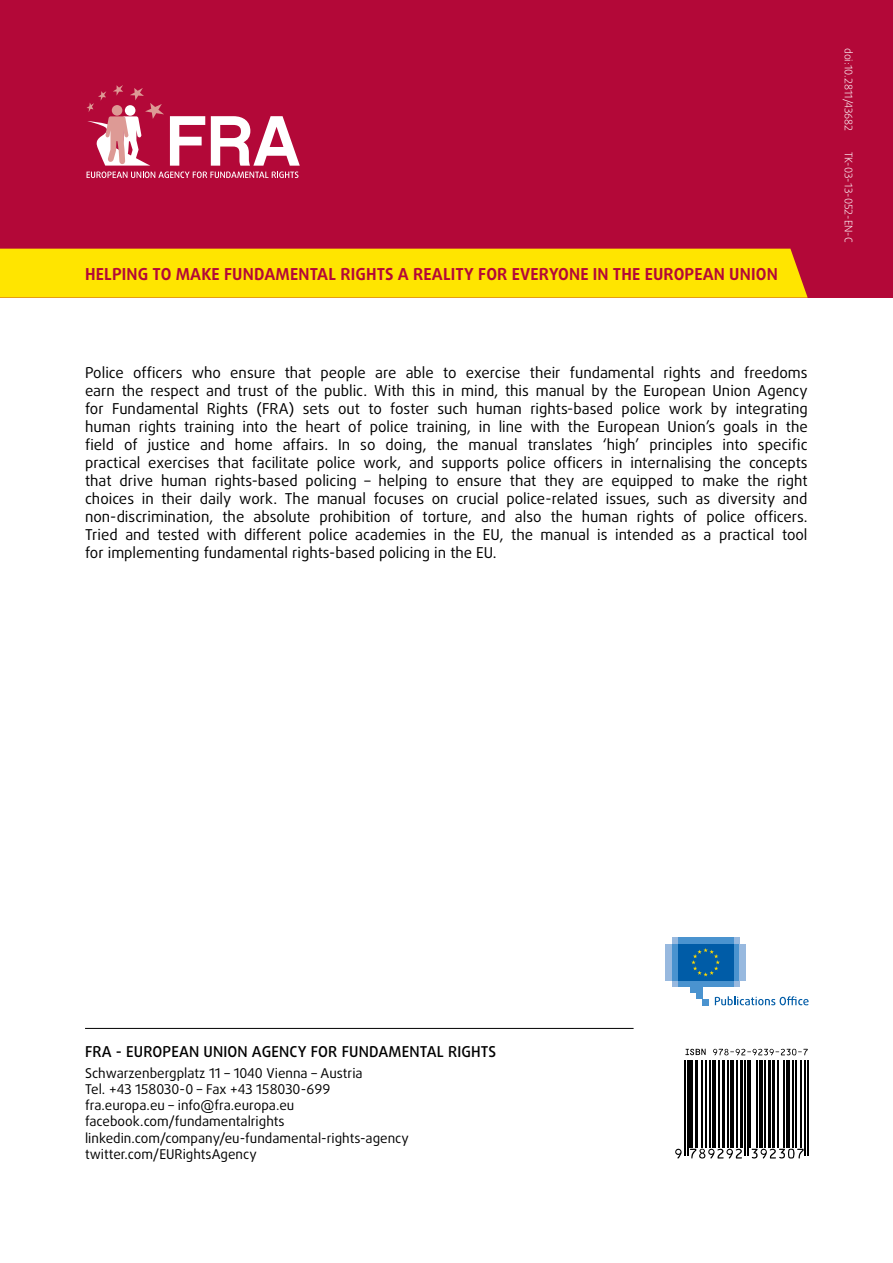
<style>
.page{position:relative;width:893px;height:1263px;background:#fff}
.page>*{position:absolute;margin:0;border:0;box-sizing:border-box;transform-origin:0 0}
.t1{font:700 16.5px "Daxline Pro";letter-spacing:.01em;color:#b30838}
.Titre_encadré_30__1{font:15px/18px "Daxline Pro";color:#000;text-align:justify}
.Titre_encadré_30__1-2{font:500 15px "Daxline Pro";letter-spacing:.01em;color:#000}
.Titre_encadré_30__1-3{font:13.5px/16.2px "Daxline Pro";color:#000}
.t2{font:300 10.5px "Daxline Pro";color:#fff}
</style>
<div class="page">
<div style="left:672px;top:981px;width:67px;height:6px;background:#98b9df"></div>
<div style="left:672px;top:938px;width:67px;height:6px;background:#98b9df"></div>
<div style="left:678px;top:938px;width:55px;height:6px;background:#4a93cf"></div>
<div style="left:678px;top:981px;width:55px;height:6px;background:#4a93cf"></div>
<div style="left:733px;top:944px;width:6px;height:37px;background:#4a93cf"></div>
<div style="left:739px;top:944px;width:6px;height:37px;background:#98b9df"></div>
<div style="left:672px;top:944px;width:6px;height:37px;background:#4a93cf"></div>
<div style="left:666px;top:944px;width:6px;height:37px;background:#98b9df"></div>
<div style="left:690px;top:981px;width:13px;height:12px;background:#4a93cf"></div>
<div style="left:696px;top:981px;width:7px;height:18px;background:#4a93cf"></div>
<svg style="left:703px;top:999px;width:6px;height:6px"></svg>
<div style="left:678px;top:944px;width:55px;height:37px;background:#005ca7"></div>
<svg style="left:691px;top:948px;width:29px;height:28px"></svg>
<svg style="left:715px;top:996px;width:94px;height:9px"></svg>
<hr style="left:85px;top:1028px;width:549px;height:1px;background:#000">
<div style="left:0;top:0;width:893px;height:298px;background:#b30838"></div>
<div style="left:0;top:249px;width:808px;height:49px;background:#ffe500"></div>
<svg style="left:87px;top:85px;width:213px;height:93px"></svg>
<hr style="left:684px;top:1060px;width:1px;height:96px;background:#000">
<hr style="left:687px;top:1060px;width:1px;height:96px;background:#000">
<hr style="left:690px;top:1060px;width:3px;height:87px;background:#000">
<hr style="left:695px;top:1060px;width:2px;height:87px;background:#000">
<hr style="left:701px;top:1060px;width:1px;height:87px;background:#000">
<hr style="left:705px;top:1060px;width:1px;height:87px;background:#000">
<hr style="left:709px;top:1060px;width:1px;height:87px;background:#000">
<hr style="left:712px;top:1060px;width:3px;height:87px;background:#000">
<hr style="left:718px;top:1060px;width:1px;height:87px;background:#000">
<hr style="left:722px;top:1060px;width:3px;height:87px;background:#000">
<hr style="left:727px;top:1060px;width:2px;height:87px;background:#000">
<hr style="left:730px;top:1060px;width:4px;height:87px;background:#000">
<hr style="left:737px;top:1060px;width:1px;height:87px;background:#000">
<hr style="left:741px;top:1060px;width:2px;height:87px;background:#000">
<hr style="left:745px;top:1060px;width:1px;height:96px;background:#000">
<hr style="left:747px;top:1060px;width:1px;height:96px;background:#000">
<hr style="left:750px;top:1060px;width:1px;height:87px;background:#000">
<hr style="left:756px;top:1060px;width:1px;height:87px;background:#000">
<hr style="left:759px;top:1060px;width:4px;height:87px;background:#000">
<hr style="left:764px;top:1060px;width:1px;height:87px;background:#000">
<hr style="left:768px;top:1060px;width:3px;height:87px;background:#000">
<hr style="left:772px;top:1060px;width:3px;height:87px;background:#000">
<hr style="left:777px;top:1060px;width:1px;height:87px;background:#000">
<hr style="left:784px;top:1060px;width:1px;height:87px;background:#000">
<hr style="left:786px;top:1060px;width:4px;height:87px;background:#000">
<hr style="left:793px;top:1060px;width:1px;height:87px;background:#000">
<hr style="left:795px;top:1060px;width:2px;height:87px;background:#000">
<hr style="left:801px;top:1060px;width:1px;height:87px;background:#000">
<hr style="left:805px;top:1060px;width:1px;height:96px;background:#000">
<hr style="left:807px;top:1060px;width:1px;height:96px;background:#000">
<svg style="left:685px;top:1049px;width:21px;height:6px"></svg>
<svg style="left:713px;top:1049px;width:95px;height:6px"></svg>
<svg style="left:675px;top:1149px;width:7px;height:9px"></svg>
<svg style="left:690px;top:1148px;width:52px;height:10px"></svg>
<svg style="left:752px;top:1148px;width:52px;height:10px"></svg>
<p class="t1" style="left:85px;top:263px;width:694px">HELPING TO MAKE FUNDAMENTAL RIGHTS A REALITY FOR EVERYONE IN THE EUROPEAN UNION</p>
<p class="Titre_encadré_30__1" style="left:85px;top:364px;width:724px">Police officers who ensure that people are able to exercise their fundamental rights and freedoms earn the respect and trust of the public. With this in mind, this manual by the European Union Agency for Fundamental Rights (FRA) sets out to foster such human rights-based police work by integrating human rights training into the heart of police training, in line with the European Union’s goals in the field of justice and home affairs. In so doing, the manual translates ‘high’ principles into specific practical exercises that facilitate police work, and supports police officers in internalising the concepts that drive human rights-based policing – helping to ensure that they are equipped to make the right choices in their daily work. The manual focuses on crucial police-related issues, such as diversity and non-discrimination, the absolute prohibition of torture, and also the human rights of police officers.<br>Tried and tested with different police academies in the EU, the manual is intended as a practical tool for implementing fundamental rights-based policing in the EU.</p>
<p class="t2" style="left:855px;top:48px;width:85px;rotate:90deg">doi:10.2811/43682</p>
<p class="t2" style="left:855px;top:152px;width:92px;rotate:90deg">TK-03-13-052-EN-C</p>
<p class="Titre_encadré_30__1-2" style="left:85px;top:1042px;width:413px">FRA - EUROPEAN UNION AGENCY FOR FUNDAMENTAL RIGHTS</p>
<p class="Titre_encadré_30__1-3" style="left:85px;top:1065px;width:325px">Schwarzenbergplatz 11 – 1040 Vienna – Austria<br>Tel. +43 158030-0 – Fax +43 158030-699 fra.europa.eu – info@fra.europa.eu facebook.com/fundamentalrights linkedin.com/company/eu-fundamental-rights-agency twitter.com/EURightsAgency</p>
</div>
